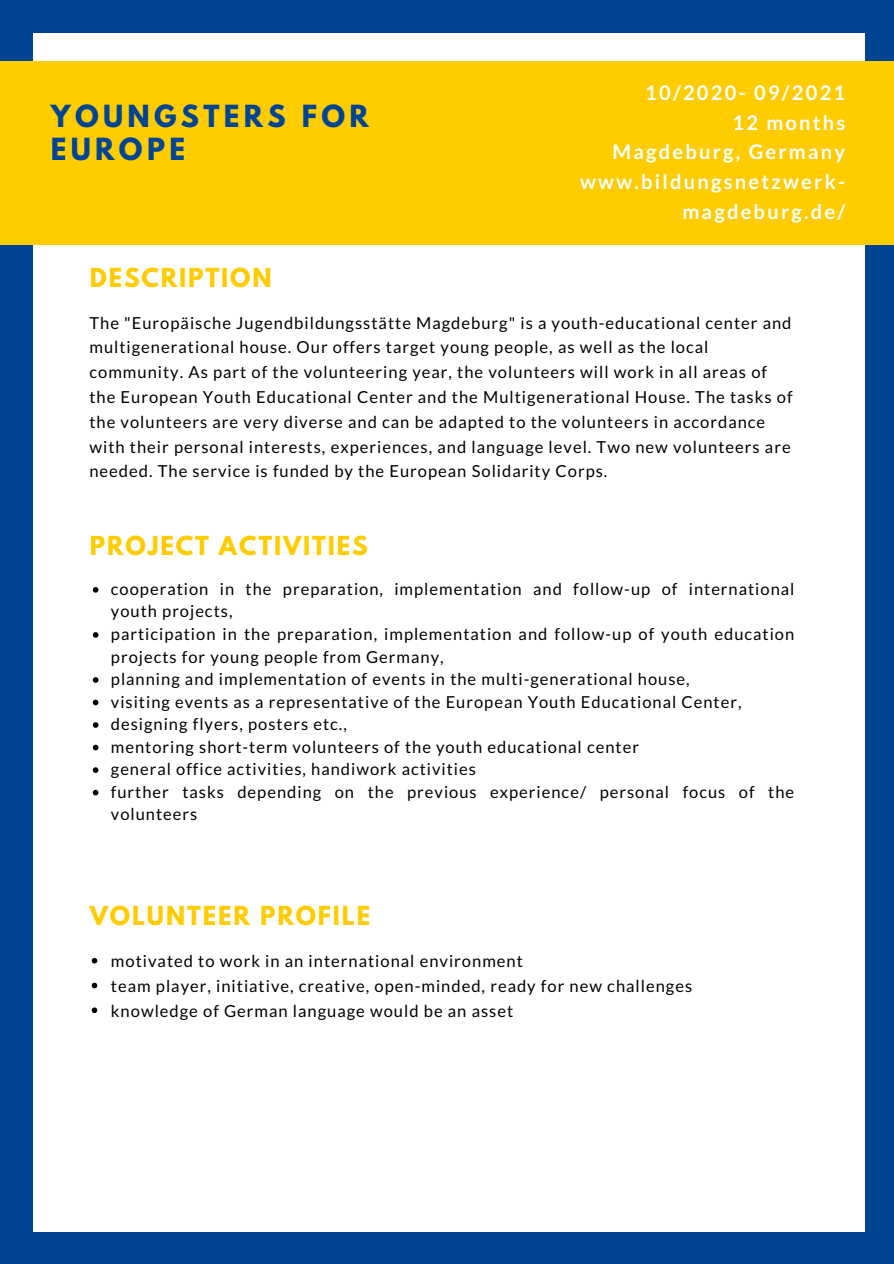
<style>
.page{position:relative;width:894px;height:1264px;background:#fff}
.page>*{position:absolute;margin:0;border:0;box-sizing:border-box;transform-origin:0 0}
.t1{font:700 27px/33.8px "League Spartan";letter-spacing:.16em;color:#004494}
.t2{font:700 23.25px "League Spartan";letter-spacing:.08em;color:#fc0}
.t3{font:700 20.1px/29.7px "Lato";letter-spacing:.11em;color:#fff;text-align:right}
.t4{font:16.5px/22.5px "Lato";letter-spacing:.06em;color:#000}
</style>
<div class="page">
<div style="left:0;top:0;width:893px;height:1263px;background:#004494"></div>
<div style="left:34px;top:33px;width:830px;height:1198px;background:#fff"></div>
<svg style="left:93px;top:587px;width:5px;height:5px"></svg>
<svg style="left:93px;top:632px;width:5px;height:5px"></svg>
<svg style="left:93px;top:677px;width:5px;height:5px"></svg>
<svg style="left:93px;top:699px;width:5px;height:6px"></svg>
<svg style="left:93px;top:722px;width:5px;height:6px"></svg>
<svg style="left:93px;top:744px;width:5px;height:6px"></svg>
<svg style="left:93px;top:767px;width:5px;height:6px"></svg>
<svg style="left:93px;top:789px;width:5px;height:6px"></svg>
<div style="left:0;top:61px;width:893px;height:183px;background:#fc0"></div>
<svg style="left:92px;top:957px;width:5px;height:6px"></svg>
<svg style="left:92px;top:982px;width:5px;height:6px"></svg>
<svg style="left:92px;top:1007px;width:5px;height:6px"></svg>
<h1 class="t1" style="left:51px;top:102px;width:319px">YOUNGSTERS FOR<br>EUROPE</h1>
<h2 class="t2" style="left:90px;top:266px;width:183px">DESCRIPTION</h2>
<p class="t3" style="left:580px;top:77px;width:266px">10/2020- 09/2021<br>12 months<br>Magdeburg, Germany www.bildungsnetzwerk&shy;magdeburg.de/</p>
<p class="t4" style="left:89px;top:310px;width:704px;line-height:24.8px">The "Europäische Jugendbildungsstätte Magdeburg" is a youth-educational center and multigenerational house. Our offers target young people, as well as the local community. As part of the volunteering year, the volunteers will work in all areas of the European Youth Educational Center and the Multigenerational House. The tasks of the volunteers are very diverse and can be adapted to the volunteers in accordance with their personal interests, experiences, and language level. Two new volunteers are needed. The service is funded by the European Solidarity Corps.</p>
<h2 class="t2" style="left:90px;top:533px;width:279px">PROJECT ACTIVITIES</h2>
<p class="t4" style="left:111px;top:577px;width:684px">cooperation in the preparation, implementation and follow-up of international youth projects,<br>participation in the preparation, implementation and follow-up of youth education projects for young people from Germany,<br>planning and implementation of events in the multi-generational house,<br>visiting events as a representative of the European Youth Educational Center, designing flyers, posters etc.,<br>mentoring short-term volunteers of the youth educational center<br>general office activities, handiwork activities<br>further tasks depending on the previous experience/ personal focus of the volunteers</p>
<h2 class="t2" style="left:90px;top:904px;width:282px">VOLUNTEER PROFILE</h2>
<p class="t4" style="left:111px;top:948px;width:582px;line-height:24.8px">motivated to work in an international environment<br>team player, initiative, creative, open-minded, ready for new challenges knowledge of German language would be an asset</p>
</div>
